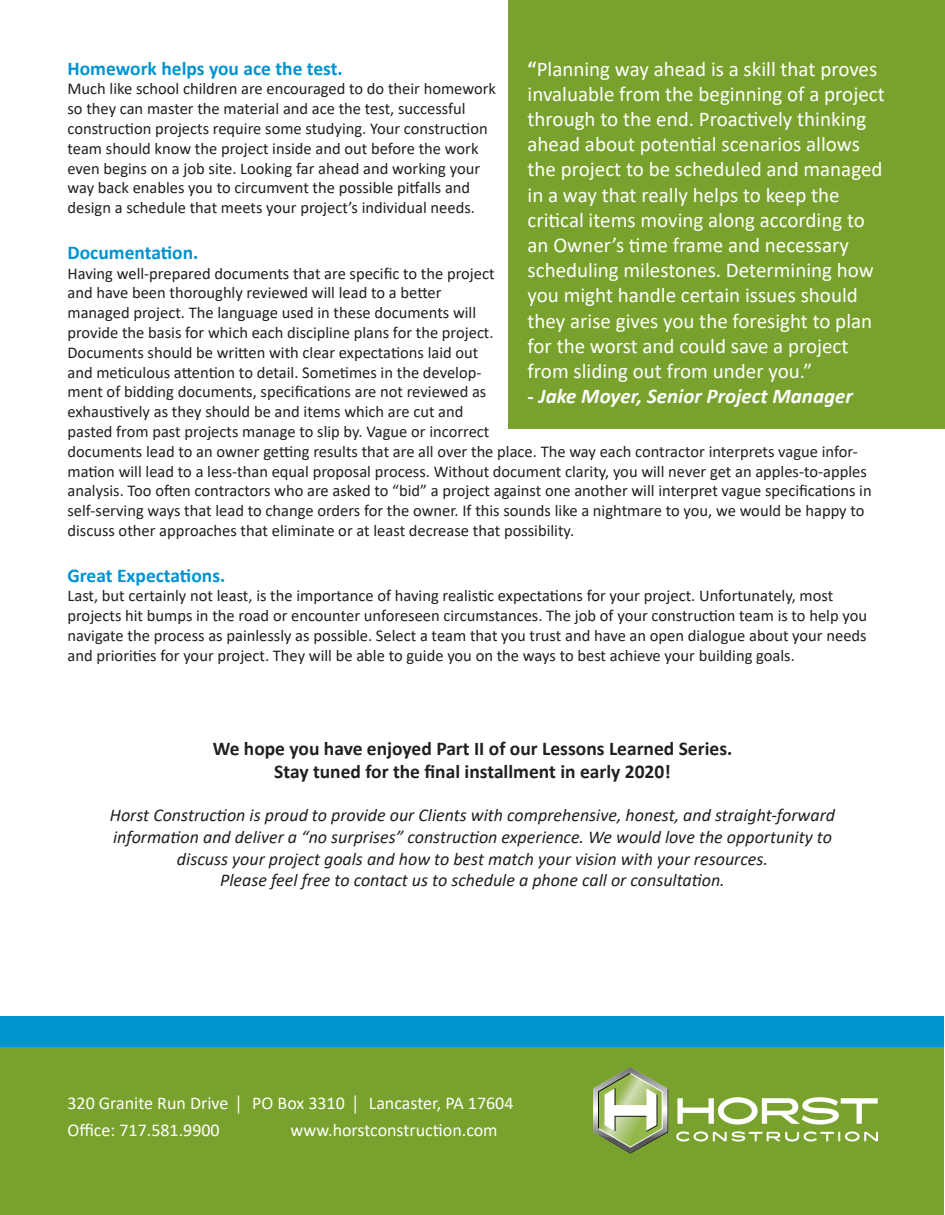
<style>
.page{position:relative;width:945px;height:1215px;background:#fff}
.page>*{position:absolute;margin:0;border:0;box-sizing:border-box;transform-origin:0 0}
.t1{font:21px/25.2px "Calibri";color:#fff}
.t2{font:italic 700 21px "Calibri";color:#fff}
.t3{font:700 19.5px/23.4px "Calibri";color:#231f20;text-align:center}
.t4{font:700 19.5px "Calibri";color:#0093d0}
.t5{font:italic 18px/21.6px "Calibri";color:#231f20;text-align:center}
.t6{font:18px/27px "Calibri";color:#fff}
.t7{font:16.5px/19.8px "Calibri";color:#231f20}
.s1{font-weight:700}
.s2{font-style:normal}
.s3{font-family:"Myriad Pro"}
</style>
<div class="page">
<div style="left:1px;top:1047px;width:943px;height:168px;background:#78a22d"></div>
<div style="left:1px;top:1017px;width:943px;height:30px;background:#0093d0"></div>
<img style="left:593px;top:1067px;width:285px;height:87px">
<div style="left:508px;top:0;width:437px;height:428px;background:#78a22d"></div>
<p class="t4" style="left:68px;top:54px;width:277px">Homework helps you ace the test.</p>
<p class="t7" style="left:68px;top:79px;width:430px">Much like school children are encouraged to do their homework so they can master the material and ace the test, successful construction projects require some studying. Your construction team should know the project inside and out before the work even begins on a job site. Looking far ahead and working your way back enables you to circumvent the possible pitfalls and design a schedule that meets your project’s individual needs.</p>
<p class="t4" style="left:68px;top:238px;width:132px">Documentation.</p>
<p class="t7" style="left:68px;top:263px;width:806px">Having well-prepared documents that are specific to the project<br>and have been thoroughly reviewed will lead to a better<br>managed project. The language used in these documents will<br>provide the basis for which each discipline plans for the project.<br>Documents should be written with clear expectations laid out<br>and meticulous attention to detail. Sometimes in the develop-<br>ment of bidding documents, specifications are not reviewed as<br>exhaustively as they should be and items which are cut and<br>pasted from past projects manage to slip by. Vague or incorrect<br>documents lead to an owner getting results that are all over the place. The way each contractor interprets vague infor&shy;mation will lead to a less-than equal proposal process. Without document clarity, you will never get an apples-to-apples analysis. Too often contractors who are asked to “bid” a project against one another will interpret vague specifications in self-serving ways that lead to change orders for the owner. If this sounds like a nightmare to you, we would be happy to discuss other approaches that eliminate or at least decrease that possibility.</p>
<p class="t4" style="left:68px;top:561px;width:159px">Great Expectations.</p>
<p class="t7" style="left:68px;top:586px;width:801px">Last, but certainly not least, is the importance of having realistic expectations for your project. Unfortunately, most projects hit bumps in the road or encounter unforeseen circumstances. The job of your construction team is to help you navigate the process as painlessly as possible. Select a team that you trust and have an open dialogue about your needs and priorities for your project. They will be able to guide you on the ways to best achieve your building goals.</p>
<p class="t1" style="left:528px;top:56px;width:359px"><span class="s1">“</span>Planning way ahead is a skill that proves invaluable from the beginning of a project through to the end. Proactively thinking ahead about potential scenarios allows the project to be scheduled and managed in a way that really helps to keep the critical items moving along according to an Owner’s time frame and necessary scheduling milestones. Determining how you might handle certain issues should they arise gives you the foresight to plan for the worst and could save a project from sliding out from under you.”</p>
<p class="t2" style="left:528px;top:381px;width:327px"><span class="s2">-</span> Jake Moyer, Senior Project Manager</p>
<p class="t3" style="left:213px;top:736px;width:521px">We hope you have enjoyed Part II of our Lessons Learned Series.<br>Stay tuned for the final installment in early 2020!</p>
<p class="t5" style="left:110px;top:804px;width:727px">Horst Construction is proud to provide our Clients with comprehensive, honest, and straight-forward information and deliver a “no surprises” construction experience. We would love the opportunity to discuss your project goals and how to best match your vision with your resources.<br>Please feel free to contact us to schedule a phone call or consultation.</p>
<p class="t6" style="left:68px;top:1089px;width:448px">320 Granite Run Drive <span class="s3">|</span> PO Box 3310 <span class="s3">|</span> Lancaster, PA 17604<br>Office: 717.581.9900</p>
<p class="t6" style="left:291px;top:1116px;width:209px">www.horstconstruction.com</p>
</div>
